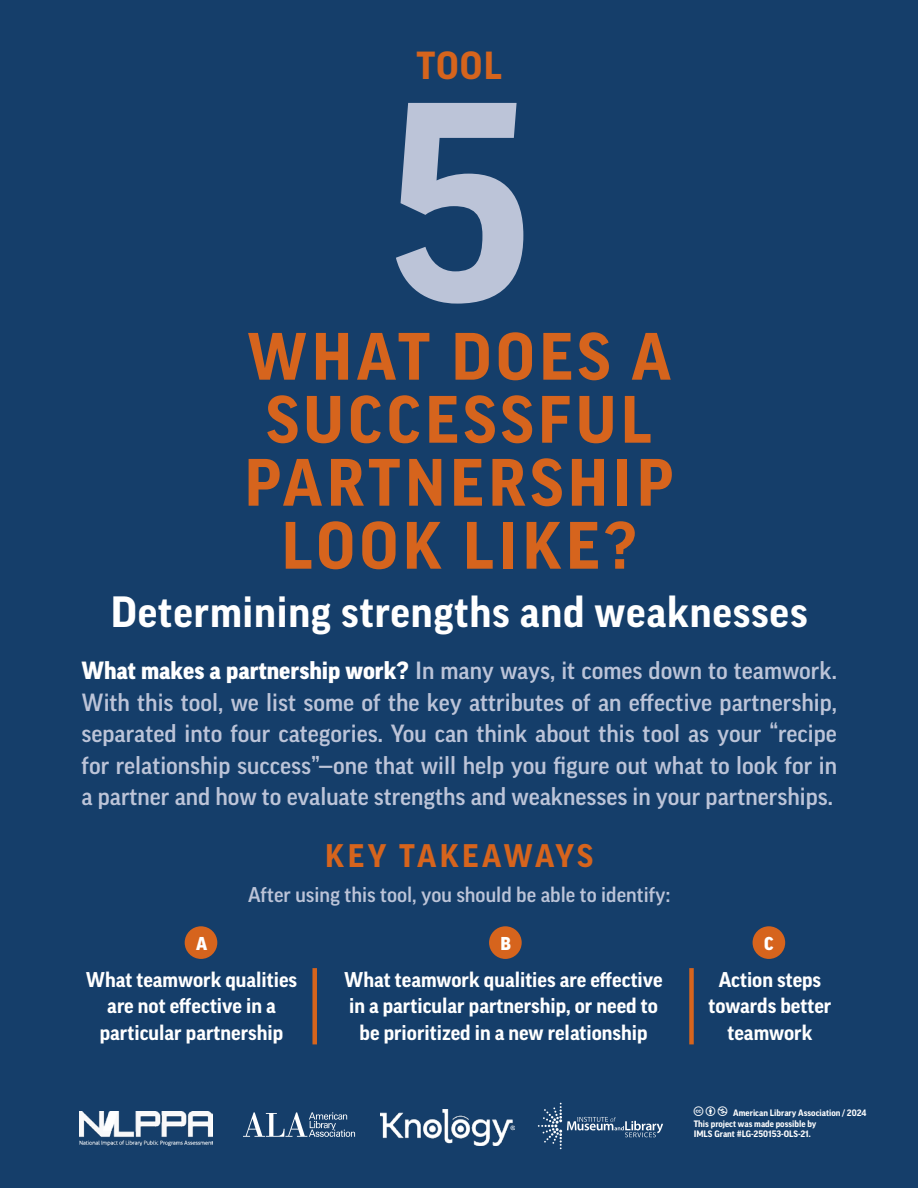
<style>
.page{position:relative;width:918px;height:1188px;background:#153e6a}
.page>*{position:absolute;margin:0;border:0;box-sizing:border-box;transform-origin:0 0}
.tool_number{font:700 273px "Good Pro";color:#bcc4d8}
.t1{font:700 64.5px/63px "Good Pro";letter-spacing:.07em;color:#d6641d;text-align:center}
.t2{font:700 42.15px "Good Pro";letter-spacing:.02em;color:#fff}
.tool_word{font:700 37.8px "Good Pro";color:#d6641d}
.h_takeaways{font:700 31.5px "Good Pro";letter-spacing:.1em;color:#d6641d}
.intro{font:500 24px/31.5px "Good Pro";color:#bcc4d8;text-align:justify}
.T1{font:700 20.7px/26.2px "Good Pro";color:#fff;text-align:center}
.takeaway_intro{font:500 20.7px "Good Pro";color:#bcc4d8}
.t3{font:900 18px "Good Pro";color:#fff}
.t4{font:700 9px/10.5px "Good Pro";color:#fff}
.s1{font-weight:900;color:#fff}
</style>
<div class="page">
<svg style="left:243px;top:1112px;width:112px;height:25px"></svg>
<img style="left:80px;top:1111px;width:133px;height:35px">
<svg style="left:538px;top:1103px;width:125px;height:46px"></svg>
<img style="left:381px;top:1110px;width:134px;height:35px">
<div style="left:689px;top:968px;width:5px;height:76px;background:#d6641d"></div>
<div style="left:312px;top:968px;width:5px;height:76px;background:#d6641d"></div>
<div style="left:185px;top:926px;width:32px;height:33px;background:#d6641d;border-radius:50%"></div>
<div style="left:489px;top:926px;width:33px;height:33px;background:#d6641d;border-radius:50%"></div>
<div style="left:753px;top:926px;width:32px;height:33px;background:#d6641d;border-radius:50%"></div>
<p class="tool_word" style="left:417px;top:44px;width:87px">TOOL</p>
<p class="tool_number" style="left:387px;top:49px;width:146px">5</p>
<h1 class="t1" style="left:244px;top:325px;width:431px">WHAT DOES A<br>SUCCESSFUL<br>PARTNERSHIP<br>LOOK LIKE?</h1>
<p class="t2" style="left:111px;top:588px;width:698px">Determining strengths and weaknesses</p>
<p class="intro" style="left:81px;top:655px;width:757px"><span class="s1">What makes a partnership work?</span> In many ways, it comes down to teamwork.<br>With this tool, we list some of the key attributes of an effective partnership, separated into four categories. You can think about this tool as your “recipe for relationship success”—one that will help you figure out what to look for in a partner and how to evaluate strengths and weaknesses in your partnerships.</p>
<p class="h_takeaways" style="left:325px;top:838px;width:269px">KEY TAKEAWAYS</p>
<p class="takeaway_intro" style="left:248px;top:883px;width:423px">After using this tool, you should be able to identify:</p>
<p class="t3" style="left:196px;top:933px;width:13px">A</p>
<p class="t3" style="left:501px;top:933px;width:12px">B</p>
<p class="t3" style="left:764px;top:933px;width:11px">C</p>
<p class="T1" style="left:86px;top:967px;width:213px">What teamwork qualities are not effective in a particular partnership</p>
<p class="T1" style="left:344px;top:967px;width:320px">What teamwork qualities are effective in a particular partnership, or need to be prioritized in a new relationship</p>
<p class="T1" style="left:709px;top:967px;width:124px">Action steps towards better teamwork</p>
<p class="t4" style="left:694px;top:1108px;width:174px;text-indent:24px">■ American Library Association / 2024<br>This project was made possible by<br>IMLS Grant #LG-250153-OLS-21.</p>
</div>
